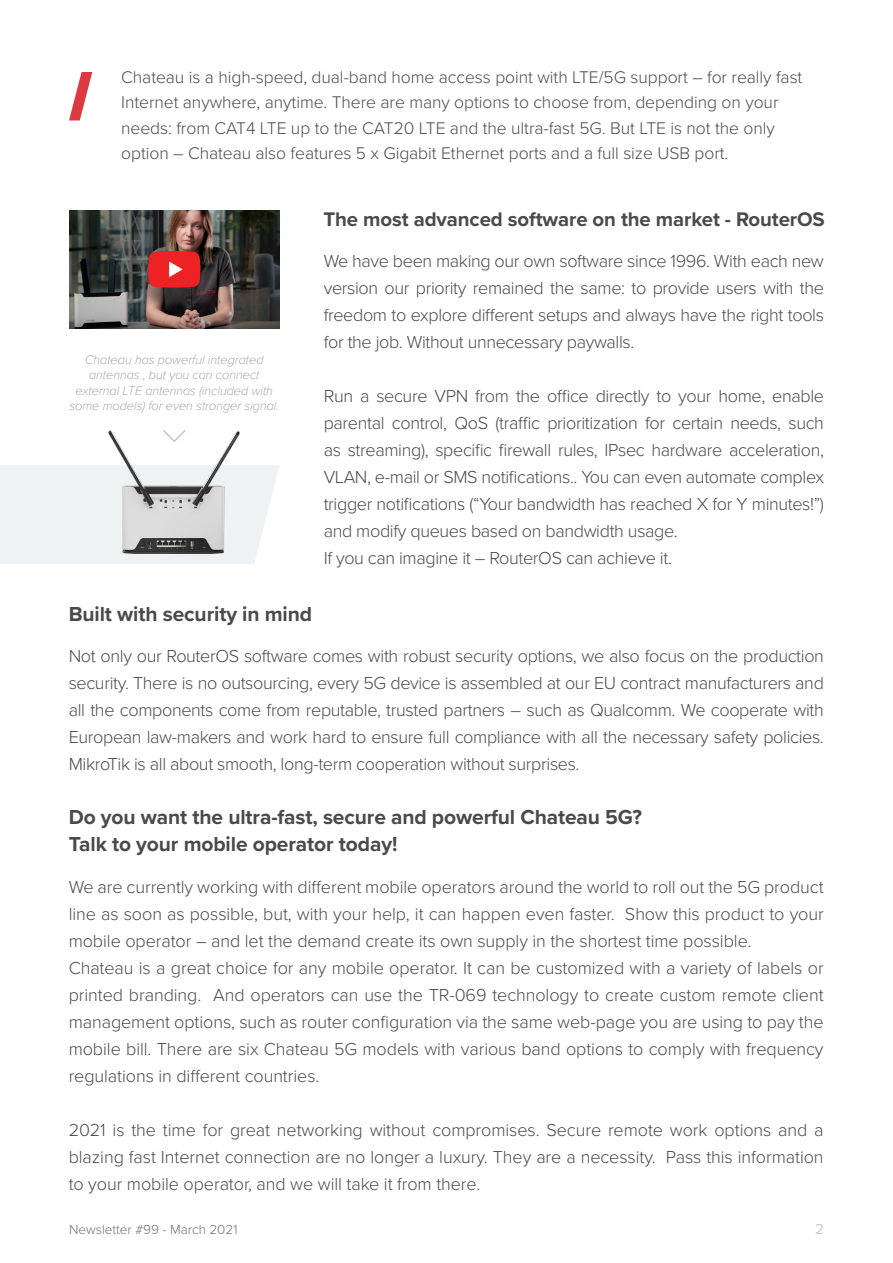
<style>
.page{position:relative;width:893px;height:1263px;background:#fff}
.page>*{position:absolute;margin:0;border:0;box-sizing:border-box;transform-origin:0 0}
.Teksts{font:700 21px/27px "Proxima Nova";letter-spacing:-.005em;color:#4a4a4a}
.Teksts-2{font:700 20.4px "Proxima Nova";letter-spacing:-.005em;color:#4a4a4a}
.Teksts-3{font:300 18px/27px "Proxima Nova";letter-spacing:-.02em;color:#4a4a4a;text-align:justify}
.Teksts-4{font:300 17.55px/25.5px "Proxima Nova";letter-spacing:-.005em;color:#494a4a}
.t1{font:15px "Proxima Nova";color:#c7c8ca}
.t2{font:300 13.5px "Proxima Nova";color:#6f7070}
.t3{font:italic 100 12.75px/15.1px "Proxima Nova";color:#777877;text-align:center}
</style>
<div class="page">
<img style="left:69px;top:210px;width:211px;height:118px">
<div style="left:140px;top:257px;width:68px;height:52px;background:#231f20;opacity:.5"></div>
<svg style="left:148px;top:251px;width:52px;height:37px;background:#e42f31"></svg>
<svg style="left:0;top:465px;width:279px;height:99px"></svg>
<img style="left:107px;top:430px;width:135px;height:126px">
<svg style="left:69px;top:72px;width:23px;height:48px"></svg>
<svg style="left:162px;top:430px;width:25px;height:13px"></svg>
<p class="Teksts-4" style="left:121px;top:63px;width:683px">Chateau is a high-speed, dual-band home access point with LTE/5G support – for really fast Internet anywhere, anytime. There are many options to choose from, depending on your needs: from CAT4 LTE up to the CAT20 LTE and the ultra-fast 5G. But LTE is not the only option – Chateau also features 5 x Gigabit Ethernet ports and a full size USB port.</p>
<p class="t3" style="left:69px;top:351px;width:211px">Chateau has powerful integrated antennas , but you can connect external LTE antennas (included with some models) for even stronger signal.</p>
<p class="Teksts-2" style="left:323px;top:204px;width:503px">The most advanced software on the market - RouterOS</p>
<p class="Teksts-3" style="left:324px;top:246px;width:502px">We have been making our own software since 1996. With each new version our priority remained the same: to provide users with the freedom to explore different setups and always have the right tools for the job. Without unnecessary paywalls.</p>
<p class="Teksts-3" style="left:324px;top:381px;width:502px">Run a secure VPN from the office directly to your home, enable parental control, QoS (traffic prioritization for certain needs, such as streaming), specific firewall rules, IPsec hardware acceleration, VLAN, e-mail or SMS notifications.. You can even automate complex trigger notifications (“Your bandwidth has reached X for Y minutes!”) and modify queues based on bandwidth usage.</p>
<p class="Teksts-3" style="left:324px;top:543px;width:350px">If you can imagine it – RouterOS can achieve it.</p>
<p class="Teksts" style="left:69px;top:600px;width:245px">Built with security in mind</p>
<p class="Teksts-3" style="left:69px;top:642px;width:757px">Not only our RouterOS software comes with robust security options, we also focus on the production security. There is no outsourcing, every 5G device is assembled at our EU contract manufacturers and all the components come from reputable, trusted partners – such as Qualcomm. We cooperate with European law-makers and work hard to ensure full compliance with all the necessary safety policies.<br>MikroTik is all about smooth, long-term cooperation without surprises.</p>
<p class="Teksts" style="left:69px;top:803px;width:575px">Do you want the ultra-fast, secure and powerful Chateau 5G?<br>Talk to your mobile operator today!</p>
<p class="Teksts-3" style="left:69px;top:872px;width:757px">We are currently working with different mobile operators around the world to roll out the 5G product line as soon as possible, but, with your help, it can happen even faster. Show this product to your mobile operator – and let the demand create its own supply in the shortest time possible.</p>
<p class="Teksts-3" style="left:69px;top:953px;width:756px">Chateau is a great choice for any mobile operator. It can be customized with a variety of labels or printed branding. And operators can use the TR-069 technology to create custom remote client management options, such as router configuration via the same web-page you are using to pay the mobile bill. There are six Chateau 5G models with various band options to comply with frequency regulations in different countries.</p>
<p class="Teksts-3" style="left:69px;top:1115px;width:756px">2021 is the time for great networking without compromises. Secure remote work options and a blazing fast Internet connection are no longer a luxury. They are a necessity. Pass this information to your mobile operator, and we will take it from there.</p>
<p class="t2" style="left:69px;top:1219px;width:170px">Newsletter #99 - March 2021</p>
<p class="t1" style="left:815px;top:1218px;width:10px">2</p>
</div>
